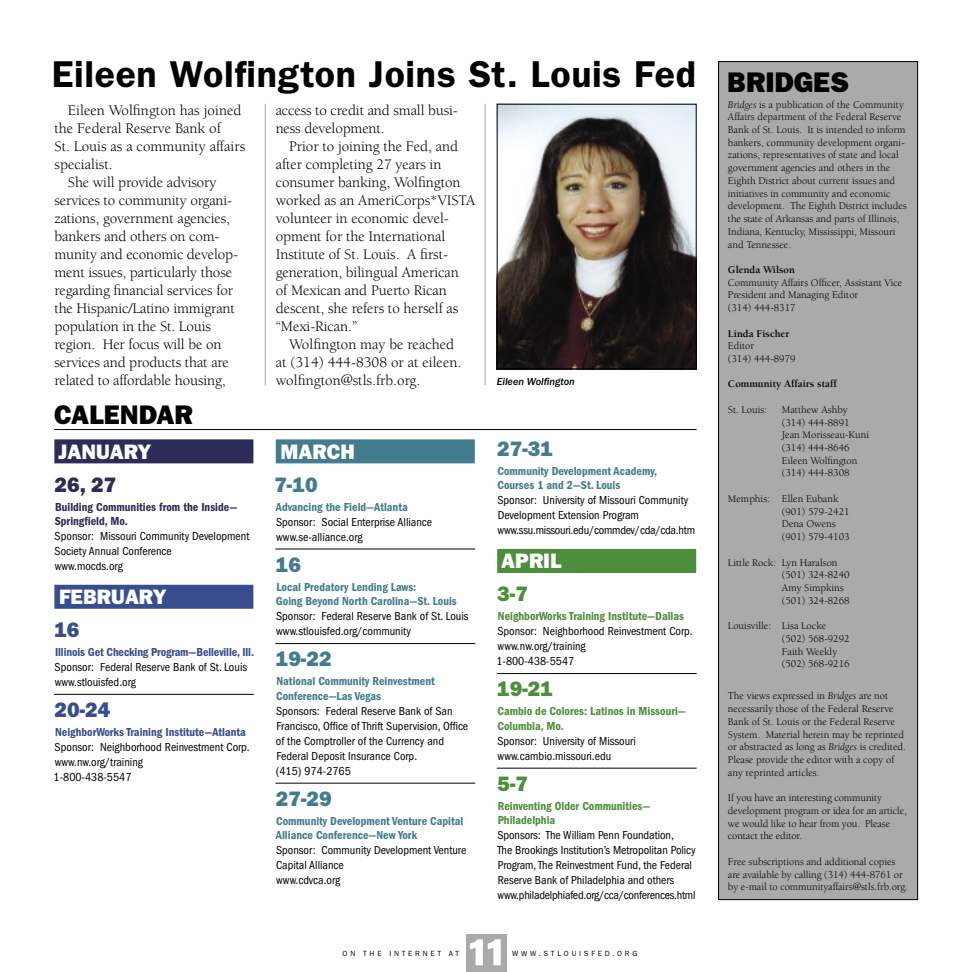
<style>
.page{position:relative;width:972px;height:972px;background:#fff}
.page>*{position:absolute;margin:0;border:0;box-sizing:border-box;transform-origin:0 0}
.t1{font:600 37.5px "Franklin Gothic";letter-spacing:.015em;color:#000}
.t2{font:800 28.5px "Franklin Gothic";color:#000}
.t3{font:800 27px "Franklin Gothic";color:#000}
.t4{font:800 21px "Franklin Gothic";color:#fff}
.t5{font:800 21px "Franklin Gothic";color:#427c8e}
.t6{font:800 21px "Franklin Gothic";color:#4d8e3a}
.t7{font:800 21px "Franklin Gothic";color:#374d8f}
.t8{font:800 21px "Franklin Gothic";color:#2d2b57}
.t9{font:15px/18px "Berkeley";letter-spacing:-.005em;color:#000}
.t10{font:condensed 12px/15px "Franklin Gothic";color:#000}
.t11{font:600 condensed 12px/14.4px "Franklin Gothic";color:#427c8e}
.t12{font:600 condensed 12px/14.4px "Franklin Gothic";color:#4d8e3a}
.t13{font:600 condensed 12px "Franklin Gothic";letter-spacing:-.01em;color:#374d8f}
.t14{font:600 condensed 12px/14.4px "Franklin Gothic";color:#2d2b57}
.t15{font:10.5px/12.8px "Berkeley";color:#000}
.t16{font:700 10.5px "Berkeley";color:#000}
.t17{font:italic 500 10.5px "Franklin Gothic";color:#000}
.t18{font:7.5px "Franklin Gothic";letter-spacing:.37em;color:#000}
.s1{font-style:italic}
</style>
<div class="page">
<div style="left:719px;top:62px;width:199px;height:838px;background:#aaa"></div>
<div style="left:718px;top:61px;width:200px;height:839px;border:1px solid #000"></div>
<img style="left:499px;top:106px;width:196px;height:261px">
<div style="left:497px;top:104px;width:200px;height:265px;border:1px solid #000"></div>
<hr style="left:54px;top:429px;width:643px;height:1px;background:#000">
<div style="left:54px;top:439px;width:199px;height:24px;background:#2d2b57"></div>
<div style="left:54px;top:585px;width:199px;height:24px;background:#374d8f"></div>
<hr style="left:54px;top:694px;width:200px;height:1px;background:#000">
<div style="left:276px;top:439px;width:199px;height:24px;background:#427c8e"></div>
<hr style="left:275px;top:549px;width:200px;height:1px;background:#000">
<hr style="left:275px;top:643px;width:200px;height:1px;background:#000">
<hr style="left:275px;top:783px;width:200px;height:1px;background:#000">
<div style="left:497px;top:549px;width:199px;height:24px;background:#4d8e3a"></div>
<hr style="left:497px;top:673px;width:200px;height:1px;background:#000">
<hr style="left:497px;top:768px;width:200px;height:1px;background:#000">
<div style="left:466px;top:934px;width:41px;height:38px;background:#aaa"></div>
<svg style="left:470px;top:939px;width:31px;height:26px"></svg>
<hr style="left:265px;top:104px;width:1px;height:281px;background:#aaa">
<hr style="left:485px;top:104px;width:1px;height:281px;background:#aaa">
<h1 class="t1" style="left:52px;top:52px;width:646px">Eileen Wolfington Joins St. Louis Fed</h1>
<h3 class="t9" style="left:68px;top:102px;width:175px">Eileen Wolfington has joined</h3>
<h3 class="t9" style="left:54px;top:120px;width:168px">the Federal Reserve Bank of</h3>
<h3 class="t9" style="left:54px;top:138px;width:192px">St. Louis as a community affairs</h3>
<h3 class="t9" style="left:54px;top:156px;width:60px">specialist.</h3>
<h3 class="t9" style="left:68px;top:174px;width:150px">She will provide advisory</h3>
<h3 class="t9" style="left:54px;top:192px;width:179px">services to community organi-</h3>
<h3 class="t9" style="left:54px;top:210px;width:177px">zations, government agencies,</h3>
<h3 class="t9" style="left:54px;top:228px;width:167px">bankers and others on com-</h3>
<h3 class="t9" style="left:54px;top:246px;width:185px">munity and economic develop-</h3>
<h3 class="t9" style="left:54px;top:264px;width:179px">ment issues, particularly those</h3>
<h3 class="t9" style="left:54px;top:282px;width:180px">regarding financial services for</h3>
<h3 class="t9" style="left:54px;top:300px;width:182px">the Hispanic/Latino immigrant</h3>
<h3 class="t9" style="left:54px;top:318px;width:158px">population in the St. Louis</h3>
<h3 class="t9" style="left:54px;top:336px;width:169px">region. Her focus will be on</h3>
<h3 class="t9" style="left:54px;top:354px;width:176px">services and products that are</h3>
<h3 class="t9" style="left:54px;top:372px;width:173px">related to affordable housing,</h3>
<h3 class="t3" style="left:54px;top:399px;width:140px">CALENDAR</h3>
<h3 class="t4" style="left:58px;top:439px;width:95px">JANUARY</h3>
<h3 class="t8" style="left:55px;top:472px;width:63px">26, 27</h3>
<p class="t14" style="left:55px;top:499px;width:184px">Building Communities from the Inside—<br>Springfield, Mo.</p>
<p class="t10" style="left:55px;top:529px;width:196px">Sponsor: Missouri Community Development<br>Society Annual Conference<br>www.mocds.org</p>
<h3 class="t4" style="left:59px;top:585px;width:109px">FEBRUARY</h3>
<h3 class="t7" style="left:54px;top:617px;width:27px">16</h3>
<p class="t13" style="left:55px;top:645px;width:201px">Illinois Get Checking Program—Belleville, Ill.</p>
<p class="t10" style="left:55px;top:660px;width:194px">Sponsor: Federal Reserve Bank of St. Louis www.stlouisfed.org</p>
<h3 class="t7" style="left:55px;top:698px;width:57px">20-24</h3>
<p class="t13" style="left:55px;top:725px;width:192px">NeighborWorks Training Institute—Atlanta</p>
<p class="t10" style="left:54px;top:740px;width:198px">Sponsor: Neighborhood Reinvestment Corp. www.nw.org/training<br>1-800-438-5547</p>
<h3 class="t9" style="left:276px;top:102px;width:184px">access to credit and small busi&shy;ness development.</h3>
<p class="t9" style="left:276px;top:138px;width:201px;text-indent:13px">Prior to joining the Fed, and after completing 27 years in consumer banking, Wolfington worked as an AmeriCorps*VISTA volunteer in economic devel&shy;opment for the International<br>Institute of St. Louis. A first&shy;generation, bilingual American<br>of Mexican and Puerto Rican descent, she refers to herself as “Mexi-Rican.”</p>
<h3 class="t9" style="left:276px;top:336px;width:187px;text-indent:13px">Wolfington may be reached at (314) 444-8308 or at eileen. wolfington@stls.frb.org.</h3>
<h3 class="t4" style="left:281px;top:439px;width:76px">MARCH</h3>
<h3 class="t5" style="left:274px;top:472px;width:45px">7-10</h3>
<p class="t11" style="left:276px;top:499px;width:133px">Advancing the Field—Atlanta</p>
<p class="t10" style="left:276px;top:514px;width:158px">Sponsor: Social Enterprise Alliance www.se-alliance.org</p>
<h3 class="t5" style="left:276px;top:552px;width:27px">16</h3>
<p class="t11" style="left:276px;top:580px;width:182px">Local Predatory Lending Laws:<br>Going Beyond North Carolina—St. Louis</p>
<p class="t10" style="left:276px;top:609px;width:194px">Sponsor: Federal Reserve Bank of St. Louis www.stlouisfed.org/community</p>
<h3 class="t5" style="left:276px;top:647px;width:57px">19-22</h3>
<p class="t11" style="left:276px;top:674px;width:160px">National Community Reinvestment<br>Conference—Las Vegas</p>
<p class="t10" style="left:276px;top:703px;width:194px">Sponsors: Federal Reserve Bank of San Francisco, Office of Thrift Supervision, Office of the Comptroller of the Currency and Federal Deposit Insurance Corp.<br>(415) 974-2765</p>
<h3 class="t5" style="left:276px;top:786px;width:57px">27-29</h3>
<p class="t11" style="left:276px;top:814px;width:189px">Community Development Venture Capital<br>Alliance Conference—New York</p>
<p class="t10" style="left:276px;top:843px;width:192px">Sponsor: Community Development Venture<br>Capital Alliance<br>www.cdvca.org</p>
<p class="t17" style="left:497px;top:376px;width:80px">Eileen Wolfington</p>
<h3 class="t5" style="left:497px;top:436px;width:57px">27-31</h3>
<p class="t11" style="left:498px;top:464px;width:161px">Community Development Academy,<br>Courses 1 and 2—St. Louis</p>
<p class="t10" style="left:497px;top:493px;width:199px">Sponsor: University of Missouri Community<br>Development Extension Program www.ssu.missouri.edu/commdev/cda/cda.htm</p>
<h3 class="t4" style="left:501px;top:549px;width:62px">APRIL</h3>
<h3 class="t6" style="left:497px;top:582px;width:32px">3-7</h3>
<p class="t12" style="left:498px;top:609px;width:188px">NeighborWorks Training Institute—Dallas</p>
<p class="t10" style="left:496px;top:624px;width:198px">Sponsor: Neighborhood Reinvestment Corp. www.nw.org/training<br>1-800-438-5547</p>
<h3 class="t6" style="left:497px;top:677px;width:57px">19-21</h3>
<p class="t12" style="left:498px;top:704px;width:190px">Cambio de Colores: Latinos in Missouri—<br>Columbia, Mo.</p>
<p class="t10" style="left:497px;top:733px;width:140px">Sponsor: University of Missouri www.cambio.missouri.edu</p>
<h3 class="t6" style="left:497px;top:771px;width:32px">5-7</h3>
<p class="t12" style="left:498px;top:799px;width:154px">Reinventing Older Communities—<br>Philadelphia</p>
<p class="t10" style="left:497px;top:828px;width:200px">Sponsors: The William Penn Foundation,<br>The Brookings Institution’s Metropolitan Policy Program, The Reinvestment Fund, the Federal Reserve Bank of Philadelphia and others www.philadelphiafed.org/cca/conferences.html</p>
<p class="t18" style="left:343px;top:950px;width:118px">ON THE INTERNET AT</p>
<p class="t18" style="left:512px;top:950px;width:127px">WWW.STLOUISFED.ORG</p>
<h2 class="t2" style="left:727px;top:66px;width:123px">BRIDGES</h2>
<p class="t15" style="left:728px;top:98px;width:180px"><span class="s1">Bridges</span> is a publication of the Community Affairs department of the Federal Reserve Bank of St. Louis. It is intended to inform bankers, community development organi&shy;zations, representatives of state and local government agencies and others in the Eighth District about current issues and initiatives in community and economic development. The Eighth District includes the state of Arkansas and parts of Illinois, Indiana, Kentucky, Mississippi, Missouri and Tennessee.</p>
<p class="t16" style="left:728px;top:264px;width:68px">Glenda Wilson</p>
<p class="t15" style="left:728px;top:276px;width:176px">Community Affairs Officer, Assistant Vice<br>President and Managing Editor<br>(314) 444-8317</p>
<p class="t16" style="left:728px;top:328px;width:63px">Linda Fischer</p>
<p class="t15" style="left:728px;top:340px;width:69px">Editor<br>(314) 444-8979</p>
<p class="t16" style="left:728px;top:379px;width:110px">Community Affairs staff</p>
<p class="t15" style="left:728px;top:403px;width:41px">St. Louis:</p>
<p class="t15" style="left:782px;top:403px;width:89px">Matthew Ashby (314) 444-8891<br>Jean Morisseau-Kuni (314) 444-8646<br>Eileen Wolfington (314) 444-8308</p>
<p class="t15" style="left:782px;top:492px;width:69px;text-indent:-54px">Memphis: Ellen Eubank (901) 579-2421<br>Dena Owens (901) 579-4103</p>
<p class="t15" style="left:782px;top:556px;width:69px;text-indent:-54px">Little Rock: Lyn Haralson (501) 324-8240<br>Amy Simpkins (501) 324-8268</p>
<p class="t15" style="left:782px;top:620px;width:69px;text-indent:-54px">Louisville: Lisa Locke (502) 568-9292<br>Faith Weekly (502) 568-9216</p>
<p class="t15" style="left:728px;top:690px;width:179px">The views expressed in <span class="s1">Bridges</span> are not necessarily those of the Federal Reserve Bank of St. Louis or the Federal Reserve System. Material herein may be reprinted or abstracted as long as <span class="s1">Bridges</span> is credited.<br>Please provide the editor with a copy of any reprinted articles.</p>
<p class="t15" style="left:728px;top:792px;width:180px">If you have an interesting community development program or idea for an article, we would like to hear from you. Please contact the editor.</p>
<p class="t15" style="left:728px;top:855px;width:181px">Free subscriptions and additional copies are available by calling (314) 444-8761 or by e-mail to communityaffairs@stls.frb.org.</p>
</div>
